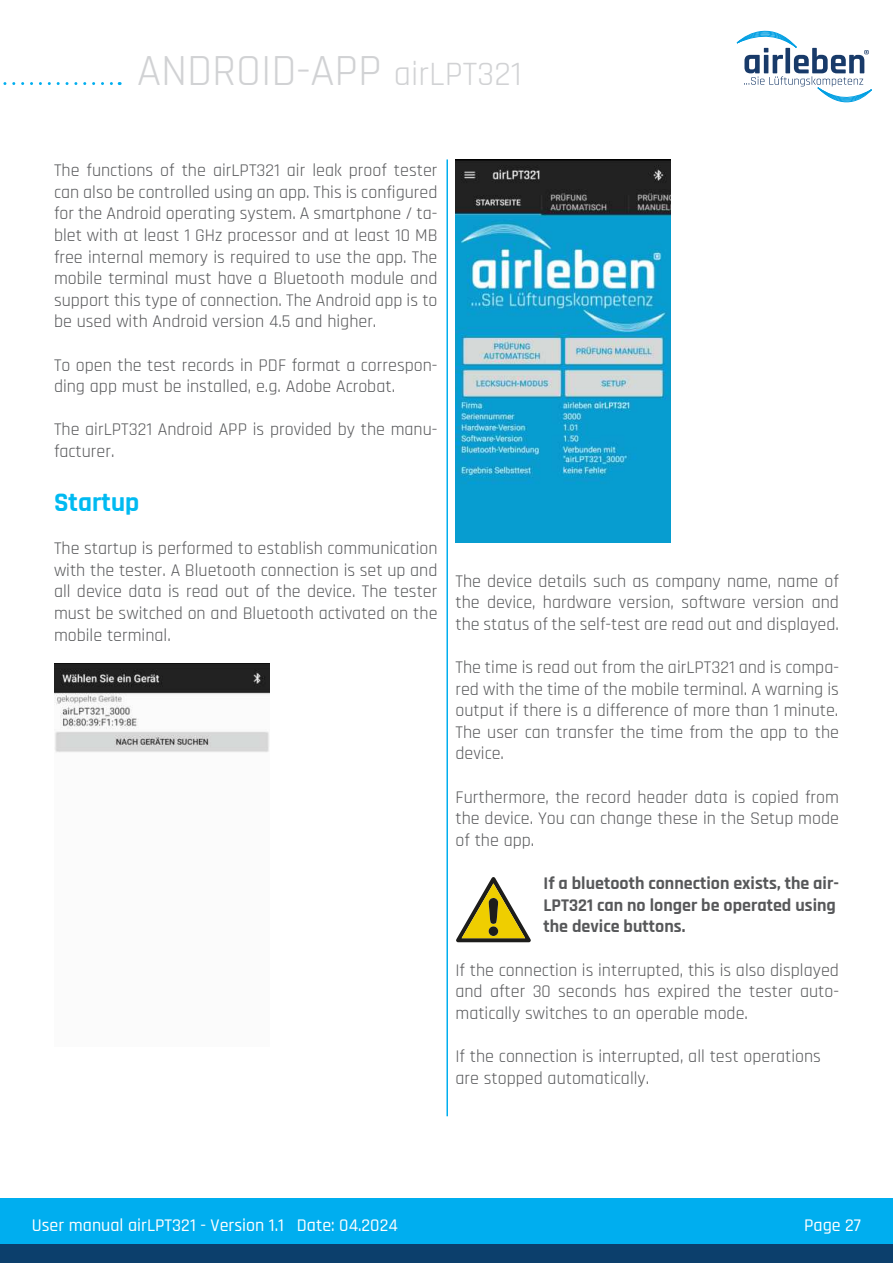
<style>
.page{position:relative;width:893px;height:1263px;background:#fff}
.page>*{position:absolute;margin:0;border:0;box-sizing:border-box;transform-origin:0 0}
.t1{font:45px "Rajdhani";color:#d1d2d4}
.t2{font:700 27px "Rajdhani";color:#00baf1}
.t3{font:18px/21.6px "Rajdhani";color:#57585a;text-align:justify}
.t4{font:700 18px/21.6px "Rajdhani";color:#57585a}
.t5{font:500 18px "Rajdhani";color:#fff}
.s1{font-size:34.5px}
.s2{color:#00aeef}
</style>
<div class="page">
<div style="left:0;top:1243px;width:893px;height:20px;background:#0c3f6c"></div>
<div style="left:0;top:1198px;width:893px;height:45px;background:#00aeef"></div>
<svg style="left:737px;top:30px;width:135px;height:73px"></svg>
<hr style="left:446px;top:159px;width:2px;height:957px;background:#00aeef">
<img style="left:54px;top:663px;width:215px;height:90px">
<img style="left:455px;top:159px;width:215px;height:383px">
<svg style="left:456px;top:877px;width:75px;height:65px"></svg>
<div style="left:489px;top:926px;width:9px;height:10px;background:#1d1d1b;border-radius:50%"></div>
<svg style="left:3px;top:82px;width:117px;height:3px"></svg>
<h1 class="t1" style="left:137px;top:53px;width:386px">ANDROID-APP <span class="s1">airLPT321</span></h1>
<p class="t3" style="left:54px;top:160px;width:385px">The functions of the airLPT321 air leak proof tester can also be controlled using an app. This is configured for the Android operating system. A smartphone / ta&shy;blet with at least 1 GHz processor and at least 10 MB free internal memory is required to use the app. The mobile terminal must have a Bluetooth module and support this type of connection. The Android app is to be used with Android version 4.5 and higher.</p>
<p class="t3" style="left:54px;top:355px;width:385px">To open the test records in PDF format a correspon&shy;ding app must be installed, e.g. Adobe Acrobat.</p>
<p class="t3" style="left:54px;top:420px;width:385px">The airLPT321 Android APP is provided by the manu&shy;facturer.</p>
<h2 class="t2" style="left:54px;top:492px;width:87px">Startup</h2>
<p class="t3" style="left:54px;top:538px;width:385px">The startup is performed to establish communication with the tester. A Bluetooth connection is set up and all device data is read out of the device. The tester must be switched on and Bluetooth activated on the mobile terminal.</p>
<p class="t3" style="left:455px;top:571px;width:385px">The device details such as company name, name of the device, hardware version, software version and the status of the self-test are read out and displayed.</p>
<p class="t3" style="left:455px;top:657px;width:385px">The time is read out from the airLPT321 and is compa&shy;red with the time of the mobile terminal. A warning is output if there is a difference of more than 1 minute.<br>The user can transfer the time from the app to the device.</p>
<p class="t3" style="left:455px;top:787px;width:385px">Furthermore, the record header data is copied from the device. You can change these in the Setup mode of the app.</p>
<p class="t4" style="left:543px;top:873px;width:297px">If a bluetooth connection exists, the air-<br>LPT321 can no longer be operated using the device buttons.</p>
<p class="t3" style="left:455px;top:960px;width:385px">If the connection is interrupted, this is also displayed and after 30 seconds has expired the tester auto&shy;matically switches to an operable mode.</p>
<p class="t3" style="left:455px;top:1046px;width:367px">If the connection is interrupted, all test operations are stopped automatically.</p>
<p class="t5" style="left:32px;top:1214px;width:367px">User manual airLPT321 - Version 1.1 <span class="s2">|</span> Date: 04.2024</p>
<p class="t5" style="left:804px;top:1220px;width:58px">Page 27</p>
</div>
